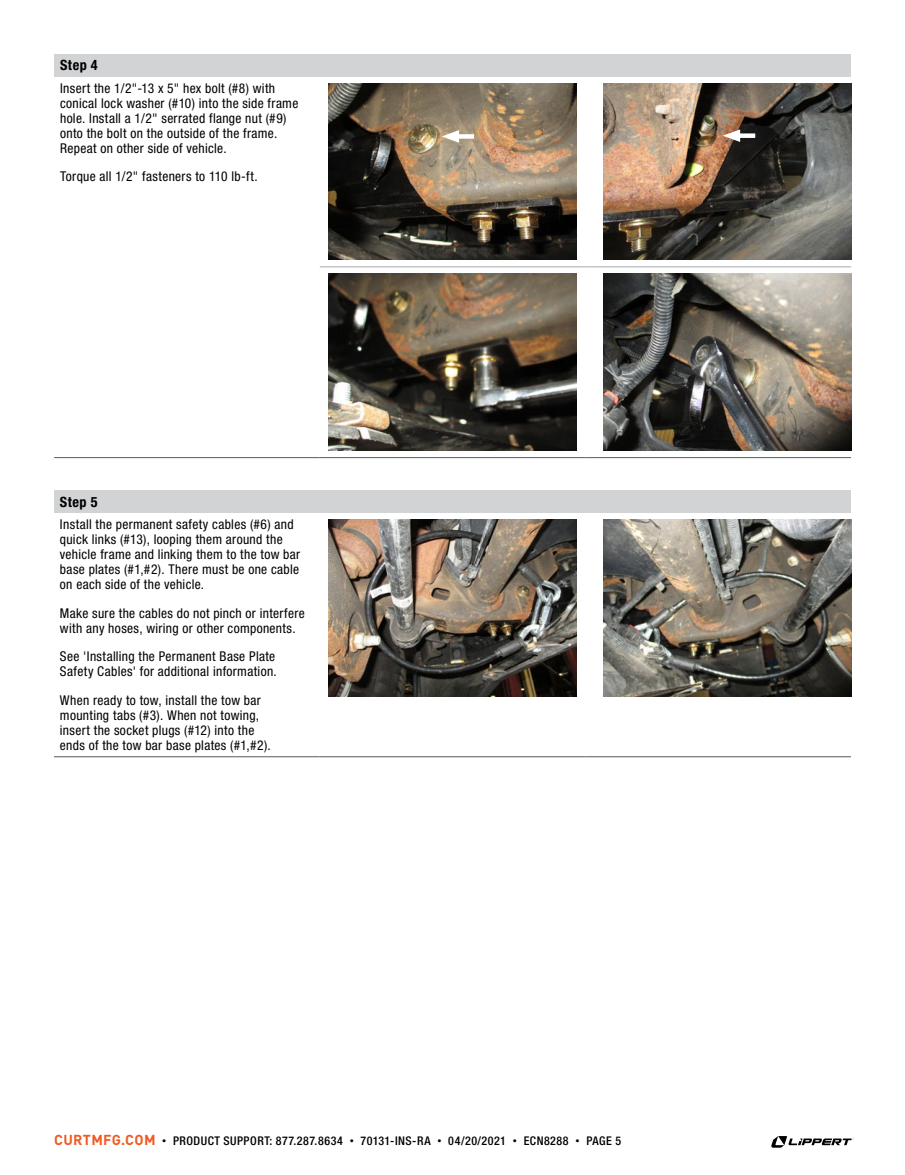
<style>
.page{position:relative;width:905px;height:1175px;background:#fff}
.page>*{position:absolute;margin:0;border:0;box-sizing:border-box;transform-origin:0 0}
.t1{font:700 condensed 14.25px "Helvetica Neue LT Std";letter-spacing:.035em;color:#000}
.t2{font:condensed 13.5px/15px "Helvetica Neue LT Std";letter-spacing:.025em;color:#000}
.t3{font:500 condensed 12px "Helvetica Neue LT Std";letter-spacing:.04em;color:#000}
.s1{font-family:"DINOT";font-weight:700;font-stretch:normal;font-size:14.25px;color:#f15a22}
.s2{font-family:"DINOT";font-weight:400;font-stretch:normal;font-size:9px}
</style>
<div class="page">
<svg style="left:771px;top:1136px;width:82px;height:11px"></svg>
<div style="left:54px;top:490px;width:796px;height:22px;background:#d1d3d4"></div>
<hr style="left:54px;top:756px;width:266px;height:1px;background:#58595b">
<hr style="left:320px;top:756px;width:265px;height:1px;background:#58595b">
<hr style="left:585px;top:756px;width:265px;height:1px;background:#58595b">
<img style="left:329px;top:519px;width:247px;height:177px">
<img style="left:603px;top:519px;width:248px;height:177px">
<div style="left:54px;top:54px;width:797px;height:22px;background:#d1d3d4"></div>
<hr style="left:320px;top:457px;width:265px;height:1px;background:#58595b">
<hr style="left:585px;top:457px;width:266px;height:1px;background:#58595b">
<hr style="left:54px;top:457px;width:266px;height:1px;background:#58595b">
<hr style="left:320px;top:266px;width:265px;height:1px;background:#a7a9ac">
<hr style="left:585px;top:266px;width:266px;height:1px;background:#a7a9ac">
<img style="left:329px;top:83px;width:247px;height:177px">
<img style="left:603px;top:83px;width:248px;height:177px">
<img style="left:329px;top:274px;width:247px;height:176px">
<img style="left:603px;top:274px;width:248px;height:176px">
<div style="left:452px;top:134px;width:22px;height:5px;background:#fff"></div>
<svg style="left:441px;top:130px;width:18px;height:13px"></svg>
<div style="left:733px;top:133px;width:22px;height:5px;background:#fff"></div>
<svg style="left:722px;top:129px;width:18px;height:13px"></svg>
<p class="t1" style="left:60px;top:56px;width:39px">Step 4</p>
<p class="t2" style="left:60px;top:80px;width:240px">Insert the 1/2"-13 x 5" hex bolt (#8) with conical lock washer (#10) into the side frame hole. Install a 1/2" serrated flange nut (#9) onto the bolt on the outside of the frame.<br>Repeat on other side of vehicle.</p>
<p class="t2" style="left:60px;top:169px;width:199px">Torque all 1/2" fasteners to 110 lb-ft.</p>
<p class="t1" style="left:60px;top:493px;width:39px">Step 5</p>
<p class="t2" style="left:60px;top:517px;width:242px">Install the permanent safety cables (#6) and quick links (#13), looping them around the vehicle frame and linking them to the tow bar base plates (#1,#2). There must be one cable on each side of the vehicle.</p>
<p class="t2" style="left:60px;top:605px;width:246px">Make sure the cables do not pinch or interfere with any hoses, wiring or other components.</p>
<p class="t2" style="left:60px;top:649px;width:218px">See 'Installing the Permanent Base Plate<br>Safety Cables' for additional information.</p>
<p class="t2" style="left:60px;top:692px;width:212px">When ready to tow, install the tow bar mounting tabs (#3). When not towing, insert the socket plugs (#12) into the ends of the tow bar base plates (#1,#2).</p>
<p class="t3" style="left:54px;top:1133px;width:568px"><span class="s1">CURTMFG.COM</span> <span class="s2">•</span> PRODUCT SUPPORT: 877.287.8634 <span class="s2">•</span> 70131-INS-RA <span class="s2">•</span> 04/20/2021 <span class="s2">•</span> ECN8288 <span class="s2">•</span> PAGE 5</p>
</div>
